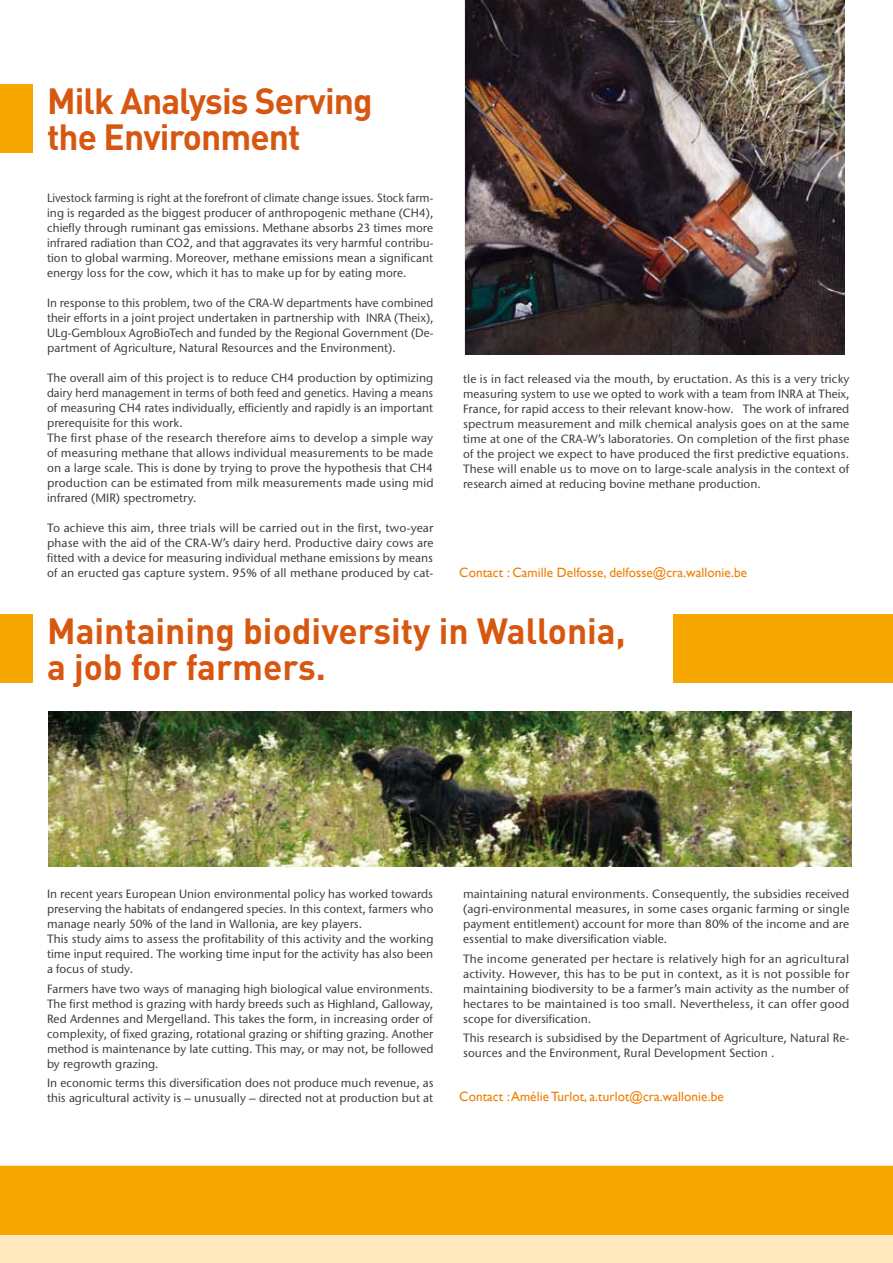
<style>
.page{position:relative;width:893px;height:1263px;background:#fff}
.page>*{position:absolute;margin:0;border:0;box-sizing:border-box;transform-origin:0 0}
.t1{font:700 36px/36px "DIN";letter-spacing:-.01em;color:#d75710}
.t2{font:13.5px "Gill Sans";letter-spacing:.005em;color:#ee7f00}
.t3{font:500 12px/15px "ITC Stone Sans";letter-spacing:.005em;color:#3e3e40;text-align:justify}
.t4{font:500 12px/15px "ITC Stone Sans";letter-spacing:.005em;color:#3e3e40;text-align:justify;scale:.93 1}
.t5{font:500 12px/15px "ITC Stone Sans";letter-spacing:.005em;color:#3e3e40;text-align:justify;scale:.95 1}
</style>
<div class="page">
<div style="left:0;top:614px;width:33px;height:69px;background:#f6a800"></div>
<div style="left:673px;top:614px;width:220px;height:69px;background:#f6a800"></div>
<div style="left:0;top:1166px;width:893px;height:97px;background:#ffe8bd"></div>
<div style="left:0;top:1166px;width:893px;height:68px;background:#f6a800"></div>
<div style="left:0;top:84px;width:33px;height:69px;background:#f6a800"></div>
<img style="left:466px;top:0;width:379px;height:354px">
<img style="left:49px;top:711px;width:803px;height:155px">
<h1 class="t1" style="left:47px;top:82px;width:327px">Milk Analysis Serving the Environment</h1>
<p class="t4" style="left:47px;top:191px;width:417px">Livestock farming is right at the forefront of climate change issues. Stock farm&shy;ing is regarded as the biggest producer of anthropogenic methane (CH4), chiefly through ruminant gas emissions. Methane absorbs 23 times more infrared radiation than CO2, and that aggravates its very harmful contribu&shy;tion to global warming. Moreover, methane emissions mean a significant energy loss for the cow, which it has to make up for by eating more.</p>
<p class="t5" style="left:47px;top:296px;width:408px">In response to this problem, two of the CRA-W departments have combined their efforts in a joint project undertaken in partnership with INRA (Theix), ULg-Gembloux AgroBioTech and funded by the Regional Government (De&shy;partment of Agriculture, Natural Resources and the Environment).</p>
<p class="t3" style="left:47px;top:371px;width:388px;text-align:left">The overall aim of this project is to reduce CH4 production by optimizing dairy herd management in terms of both feed and genetics. Having a means of measuring CH4 rates individually, efficiently and rapidly is an important prerequisite for this work.<br>The first phase of the research therefore aims to develop a simple way of measuring methane that allows individual measurements to be made on a large scale. This is done by trying to prove the hypothesis that CH4 production can be estimated from milk measurements made using mid infrared (MIR) spectrometry.</p>
<p class="t3" style="left:47px;top:521px;width:388px">To achieve this aim, three trials will be carried out in the first, two-year phase with the aid of the CRA-W’s dairy herd. Productive dairy cows are fitted with a device for measuring individual methane emissions by means of an eructed gas capture system. 95% of all methane produced by cat-</p>
<p class="t3" style="left:463px;top:371px;width:388px">tle is in fact released via the mouth, by eructation. As this is a very tricky measuring system to use we opted to work with a team from INRA at Theix, France, for rapid access to their relevant know-how. The work of infrared spectrum measurement and milk chemical analysis goes on at the same time at one of the CRA-W’s laboratories. On completion of the first phase of the project we expect to have produced the first predictive equations.<br>These will enable us to move on to large-scale analysis in the context of research aimed at reducing bovine methane production.</p>
<p class="t2" style="left:459px;top:565px;width:289px">Contact : Camille Delfosse, delfosse@cra.wallonie.be</p>
<h1 class="t1" style="left:47px;top:612px;width:580px">Maintaining biodiversity in Wallonia, a job for farmers.</h1>
<p class="t3" style="left:47px;top:886px;width:388px;text-align:left">In recent years European Union environmental policy has worked towards preserving the habitats of endangered species. In this context, farmers who manage nearly 50% of the land in Wallonia, are key players.<br>This study aims to assess the profitability of this activity and the working time input required. The working time input for the activity has also been a focus of study.</p>
<p class="t3" style="left:47px;top:981px;width:388px">Farmers have two ways of managing high biological value environments.<br>The first method is grazing with hardy breeds such as Highland, Galloway, Red Ardennes and Mergelland. This takes the form, in increasing order of complexity, of fixed grazing, rotational grazing or shifting grazing. Another method is maintenance by late cutting. This may, or may not, be followed by regrowth grazing.</p>
<p class="t3" style="left:47px;top:1075px;width:388px">In economic terms this diversification does not produce much revenue, as this agricultural activity is – unusually – directed not at production but at</p>
<p class="t3" style="left:463px;top:886px;width:388px">maintaining natural environments. Consequently, the subsidies received (agri-environmental measures, in some cases organic farming or single payment entitlement) account for more than 80% of the income and are essential to make diversification viable.</p>
<p class="t3" style="left:463px;top:951px;width:388px">The income generated per hectare is relatively high for an agricultural activity. However, this has to be put in context, as it is not possible for maintaining biodiversity to be a farmer’s main activity as the number of hectares to be maintained is too small. Nevertheless, it can offer good scope for diversification.</p>
<p class="t3" style="left:463px;top:1030px;width:388px">This research is subsidised by the Department of Agriculture, Natural Re&shy;sources and the Environment, Rural Development Section .</p>
<p class="t2" style="left:459px;top:1089px;width:266px">Contact : Amélie Turlot, a.turlot@cra.wallonie.be</p>
</div>
